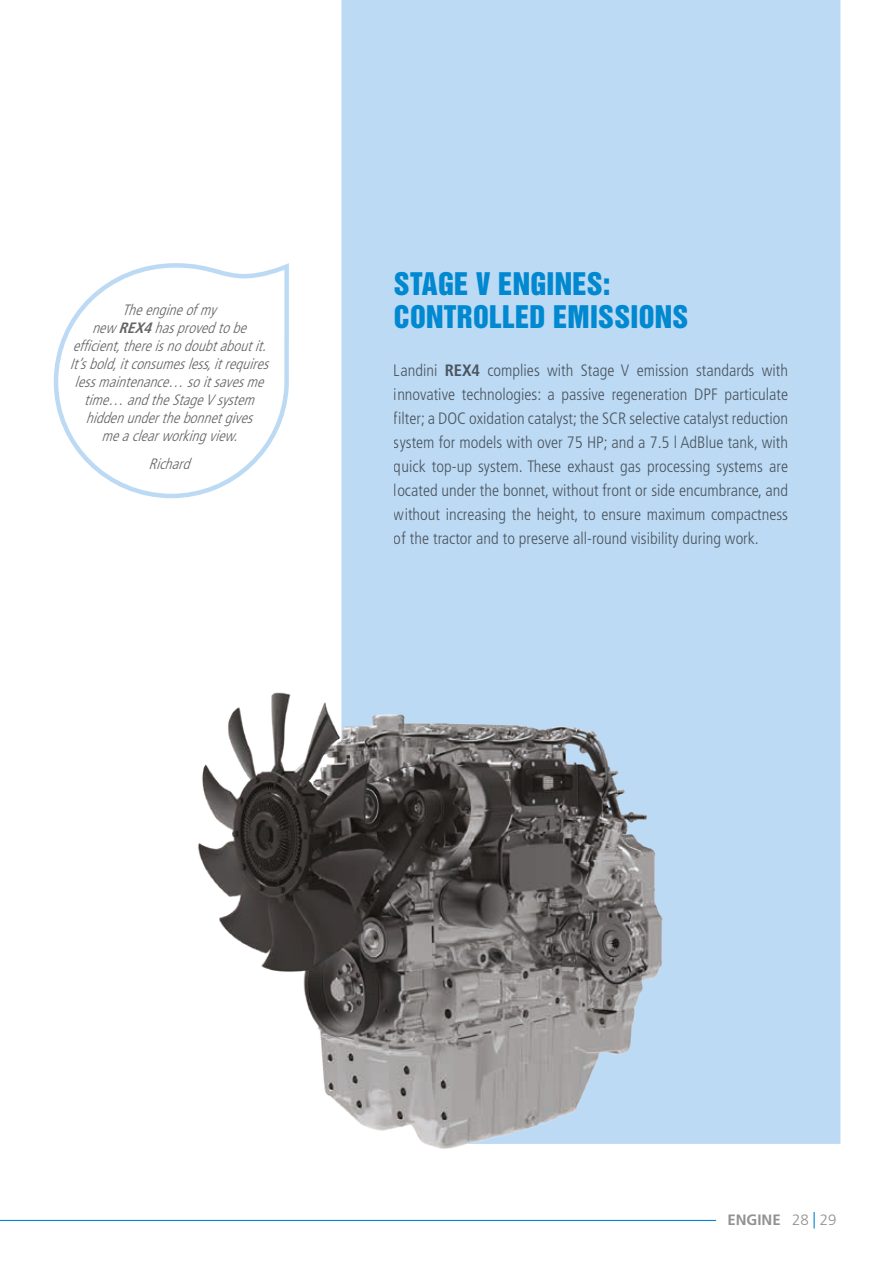
<style>
.page{position:relative;width:893px;height:1263px;background:#fff}
.page>*{position:absolute;margin:0;border:0;box-sizing:border-box;transform-origin:0 0}
.t1{font:28.5px/33px "Helvetica Inserat";letter-spacing:.01em;color:#0088d0}
.t2{font:300 condensed 16.5px/24px "Frutiger LT Std";color:#646463;text-align:justify}
.t3{font:italic 300 condensed 15px/18px "Frutiger LT Std";color:#646463;text-align:center}
.t4{font:700 15px "Frutiger LT Std";color:#939292}
.s1{font-weight:700}
.s2{font-weight:300}
</style>
<div class="page">
<div style="left:341px;top:0;width:499px;height:1144px;background:#bddaf4"></div>
<svg style="left:813px;top:1212px;width:2px;height:16px"></svg>
<img style="left:198px;top:660px;width:496px;height:489px">
<hr style="left:0;top:1220px;width:716px;height:1px;background:#0088d0">
<svg style="left:53px;top:263px;width:236px;height:236px"></svg>
<p class="t3" style="left:70px;top:301px;width:205px">Theengineofmy new<span class="s1">REX4</span>hasprovedtobe efficient,thereisnodoubtaboutit.<br>It’sbold,itconsumesless,itrequires lessmaintenance… soitsavesme time… andtheStageVsystem hiddenunderthebonnetgives meaclearworkingview.</p>
<p class="t3" style="left:149px;top:455px;width:48px">Richard</p>
<h1 class="t1" style="left:394px;top:268px;width:296px">STAGE V ENGINES:<br>CONTROLLED EMISSIONS</h1>
<p class="t2" style="left:394px;top:358px;width:396px">Landini <span class="s1">REX4</span> complies with Stage V emission standards with innovative technologies: a passive regeneration DPF particulate filter; a DOC oxidation catalyst; the SCR selective catalyst reduction system for models with over 75 HP; and a 7.5 l AdBlue tank, with quick top-up system. These exhaust gas processing systems are located under the bonnet, without front or side encumbrance, and without increasing the height, to ensure maximum compactness of the tractor and to preserve all-round visibility during work.</p>
<p class="t4" style="left:727px;top:1211px;width:110px">ENGINE <span class="s2">28 29</span></p>
</div>
